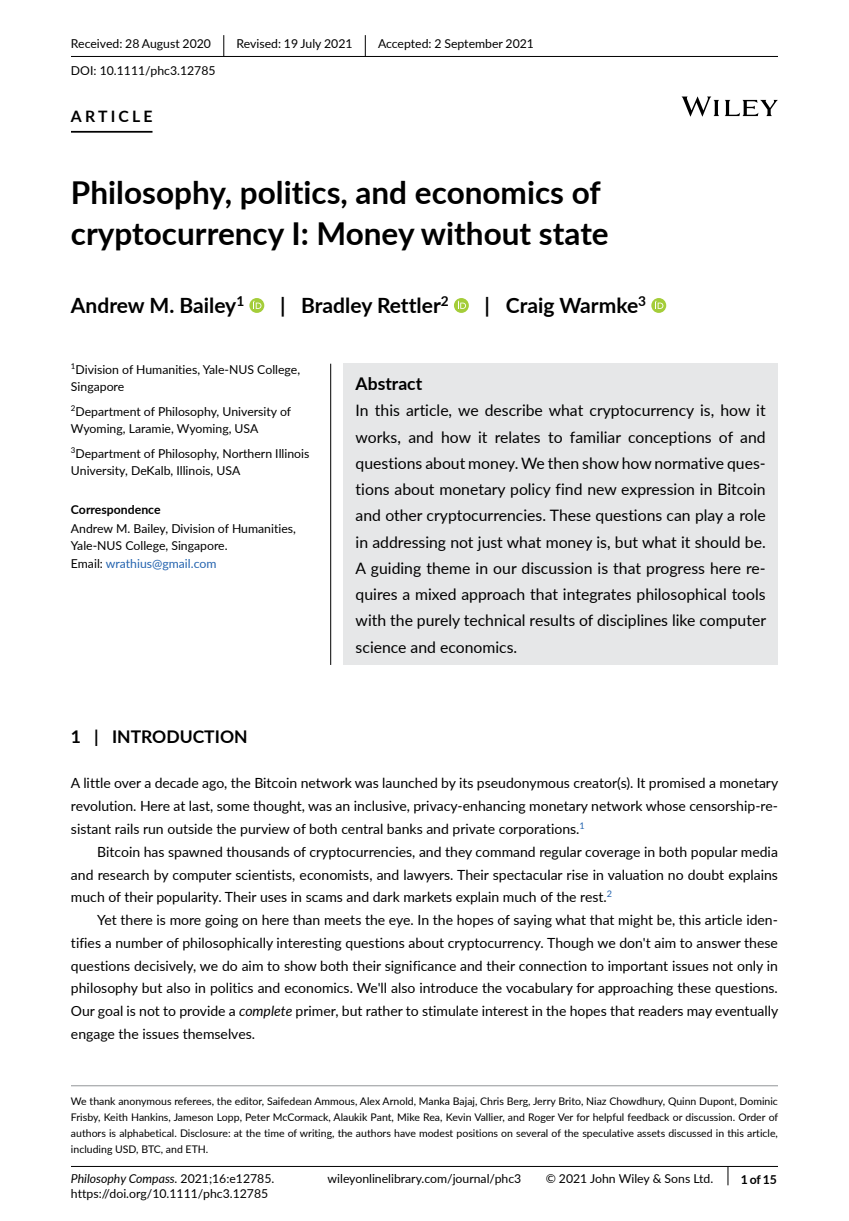
<style>
.page{position:relative;width:849px;height:1221px;background:#fff}
.page>*{position:absolute;margin:0;border:0;box-sizing:border-box;transform-origin:0 0}
.t1{font:700 31.5px/40.2px "Lato";color:#000}
.t2{font:700 21px "Lato";color:#000}
.t3{font:700 17.5px "Lato";color:#000}
.t4{font:15.75px/26.2px "Lato";color:#000;text-align:justify}
.t5{font:700 15.75px "Lato";letter-spacing:.2em;color:#000}
.t6{font:14px/22.8px "Lato";color:#000;text-align:justify}
.t7{font:12.25px/17.5px "Lato";color:#000}
.t8{font:italic 12.25px "Lato";color:#000}
.t9{font:700 12.25px "Lato";color:#000}
.t10{font:10.5px/15.8px "Lato";color:#000;text-align:justify}
.s1{color:#2564af}
.s2{font-style:italic}
.s3{font-style:normal}
</style>
<div class="page">
<div style="left:343px;top:363px;width:434px;height:302px;background:#e6e7e8"></div>
<hr style="left:71px;top:56px;width:706px;height:1px;background:#000">
<hr style="left:71px;top:131px;width:81px;height:2px;background:#000">
<svg style="left:249px;top:298px;width:15px;height:15px"></svg>
<svg style="left:253px;top:301px;width:8px;height:8px"></svg>
<div style="left:454px;top:298px;width:14px;height:15px;background:#a4cd39;border-radius:50%"></div>
<svg style="left:458px;top:301px;width:8px;height:8px"></svg>
<svg style="left:651px;top:298px;width:15px;height:15px"></svg>
<svg style="left:655px;top:301px;width:8px;height:8px"></svg>
<svg style="left:223px;top:35px;width:1px;height:21px"></svg>
<svg style="left:365px;top:35px;width:1px;height:21px"></svg>
<hr style="left:71px;top:1085px;width:706px;height:1px;background:#939598">
<hr style="left:71px;top:1165px;width:706px;height:1px;background:#000">
<svg style="left:727px;top:1166px;width:1px;height:19px"></svg>
<svg style="left:681px;top:96px;width:96px;height:21px"></svg>
<hr style="left:330px;top:363px;width:1px;height:302px;background:#000">
<p class="t7" style="left:71px;top:35px;width:141px">Received: 28 August 2020</p>
<p class="t7" style="left:236px;top:35px;width:118px">Revised: 19 July 2021</p>
<p class="t7" style="left:378px;top:35px;width:157px">Accepted: 2 September 2021</p>
<p class="t7" style="left:71px;top:61px;width:146px">DOI: 10.1111/phc3.12785</p>
<p class="t5" style="left:71px;top:105px;width:83px">ARTICLE</p>
<h1 class="t1" style="left:71px;top:171px;width:539px">Philosophy, politics, and economics of cryptocurrency I: Money without state</h1>
<h2 class="t2" style="left:71px;top:290px;width:175px">Andrew M. Bailey<sup>1</sup></h2>
<h2 class="t2" style="left:280px;top:290px;width:170px">| Bradley Rettler<sup>2</sup></h2>
<h2 class="t2" style="left:484px;top:290px;width:163px">| Craig Warmke<sup>3</sup></h2>
<p class="t7" style="left:71px;top:360px;width:230px"><sup>1</sup>Division of Humanities, Yale-NUS College,<br>Singapore</p>
<p class="t7" style="left:71px;top:402px;width:221px"><sup>2</sup>Department of Philosophy, University of<br>Wyoming, Laramie, Wyoming, USA</p>
<p class="t7" style="left:71px;top:444px;width:240px"><sup>3</sup>Department of Philosophy, Northern Illinois<br>University, DeKalb, Illinois, USA</p>
<p class="t9" style="left:71px;top:500px;width:91px">Correspondence</p>
<p class="t7" style="left:71px;top:519px;width:226px">Andrew M. Bailey, Division of Humanities,<br>Yale-NUS College, Singapore.<br>Email: <span class="s1">wrathius@gmail.com</span></p>
<p class="t3" style="left:355px;top:371px;width:68px">Abstract</p>
<p class="t4" style="left:355px;top:397px;width:412px">In this article, we describe what cryptocurrency is, how it works, and how it relates to familiar conceptions of and questions about money. We then show how normative ques&shy;tions about monetary policy find new expression in Bitcoin and other cryptocurrencies. These questions can play a role in addressing not just what money is, but what it should be.<br>A guiding theme in our discussion is that progress here re&shy;quires a mixed approach that integrates philosophical tools with the purely technical results of disciplines like computer science and economics.</p>
<p class="t3" style="left:71px;top:723px;width:178px">1 | INTRODUCTION</p>
<p class="t6" style="left:71px;top:771px;width:708px">A little over a decade ago, the Bitcoin network was launched by its pseudonymous creator(s). It promised a monetary revolution. Here at last, some thought, was an inclusive, privacy-enhancing monetary network whose censorship-re&shy;sistant rails run outside the purview of both central banks and private corporations.<sup>1</sup></p>
<p class="t6" style="left:71px;top:839px;width:708px;text-indent:26px">Bitcoin has spawned thousands of cryptocurrencies, and they command regular coverage in both popular media and research by computer scientists, economists, and lawyers. Their spectacular rise in valuation no doubt explains much of their popularity. Their uses in scams and dark markets explain much of the rest.<sup>2</sup></p>
<p class="t6" style="left:71px;top:907px;width:708px;text-indent:26px">Yet there is more going on here than meets the eye. In the hopes of saying what that might be, this article iden&shy;tifies a number of philosophically interesting questions about cryptocurrency. Though we don't aim to answer these questions decisively, we do aim to show both their significance and their connection to important issues not only in philosophy but also in politics and economics. We'll also introduce the vocabulary for approaching these questions.<br>Our goal is not to provide a <span class="s2">complete</span> primer, but rather to stimulate interest in the hopes that readers may eventually engage the issues themselves.</p>
<p class="t10" style="left:71px;top:1093px;width:708px">We thank anonymous referees, the editor, Saifedean Ammous, Alex Arnold, Manka Bajaj, Chris Berg, Jerry Brito, Niaz Chowdhury, Quinn Dupont, Dominic Frisby, Keith Hankins, Jameson Lopp, Peter McCormack, Alaukik Pant, Mike Rea, Kevin Vallier, and Roger Ver for helpful feedback or discussion. Order of authors is alphabetical. Disclosure: at the time of writing, the authors have modest positions on several of the speculative assets discussed in this article, including USD, BTC, and ETH.</p>
<p class="t8" style="left:71px;top:1170px;width:205px">Philosophy Compass. <span class="s3">2021;16:e12785.</span></p>
<p class="t9" style="left:740px;top:1169px;width:38px">1 of 15</p>
<p class="t7" style="left:71px;top:1184px;width:199px">https://doi.org/10.1111/phc3.12785</p>
<p class="t7" style="left:327px;top:1169px;width:195px">wileyonlinelibrary.com/journal/phc3</p>
<p class="t7" style="left:545px;top:1169px;width:169px">© 2021 John Wiley &amp; Sons Ltd.</p>
</div>
